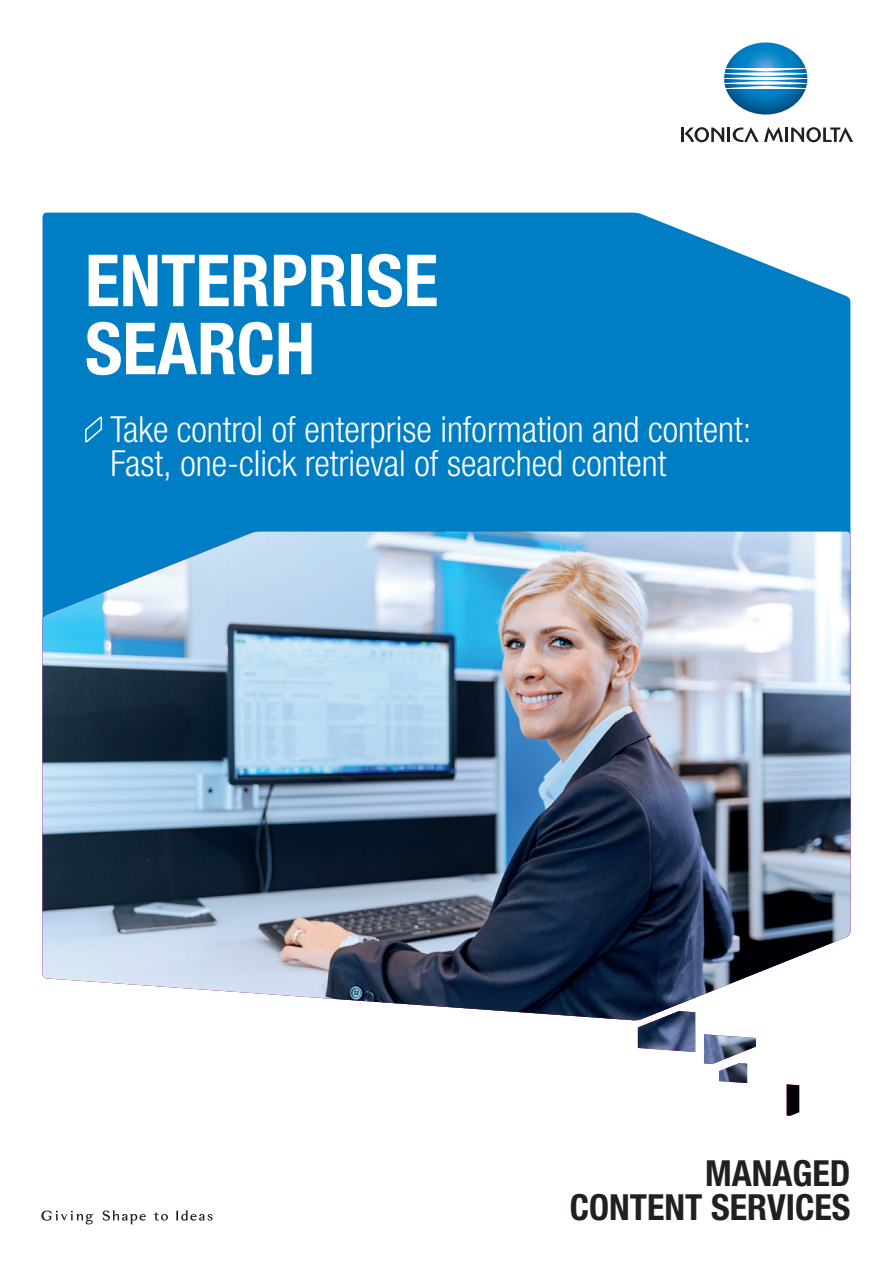
<style>
.page{position:relative;width:893px;height:1263px;background:#fff}
.page>*{position:absolute;margin:0;border:0;box-sizing:border-box;transform-origin:0 0}
.Bro_Title_HEAD_BoldC{font:700 condensed 72px/68.1px "Helvetica Neue LTW1 G";color:#fff}
.Bro_Title_SUBLINE_Li{font:300 condensed 36px "Helvetica Neue LTW1 G";color:#fff}
.Bro_Title_ORIGINATOR{font:700 condensed 36px "Helvetica Neue LTW1 G";color:#231f20}
</style>
<div class="page">
<div style="left:43px;top:213px;width:807px;height:318px;background:#007ec5"></div>
<img style="left:724px;top:42px;width:83px;height:73px">
<hr style="left:785px;top:128px;width:3px;height:14px;background:#231f20">
<svg style="left:791px;top:127px;width:62px;height:15px"></svg>
<svg style="left:681px;top:127px;width:102px;height:15px"></svg>
<svg style="left:103px;top:1210px;width:43px;height:14px"></svg>
<svg style="left:176px;top:1210px;width:37px;height:10px"></svg>
<svg style="left:41px;top:1210px;width:52px;height:14px"></svg>
<svg style="left:154px;top:1212px;width:14px;height:9px"></svg>
<img style="left:787px;top:1084px;width:12px;height:32px">
<img style="left:638px;top:1020px;width:57px;height:32px">
<svg style="left:704px;top:1034px;width:52px;height:49px"></svg>
<img style="left:719px;top:1063px;width:28px;height:20px">
<img style="left:43px;top:531px;width:807px;height:489px">
<svg style="left:84px;top:416px;width:19px;height:28px"></svg>
<p class="Bro_Title_HEAD_BoldC" style="left:85px;top:247px;width:355px">ENTERPRISE<br>SEARCH</p>
<p class="Bro_Title_SUBLINE_Li" style="left:111px;top:408px;width:642px">Take control of enterprise information and content:</p>
<p class="Bro_Title_SUBLINE_Li" style="left:111px;top:442px;width:557px">Fast, one-click retrieval of searched content</p>
<p class="Bro_Title_ORIGINATOR" style="left:705px;top:1152px;width:147px">MANAGED</p>
<p class="Bro_Title_ORIGINATOR" style="left:570px;top:1186px;width:282px">CONTENT SERVICES</p>
</div>
